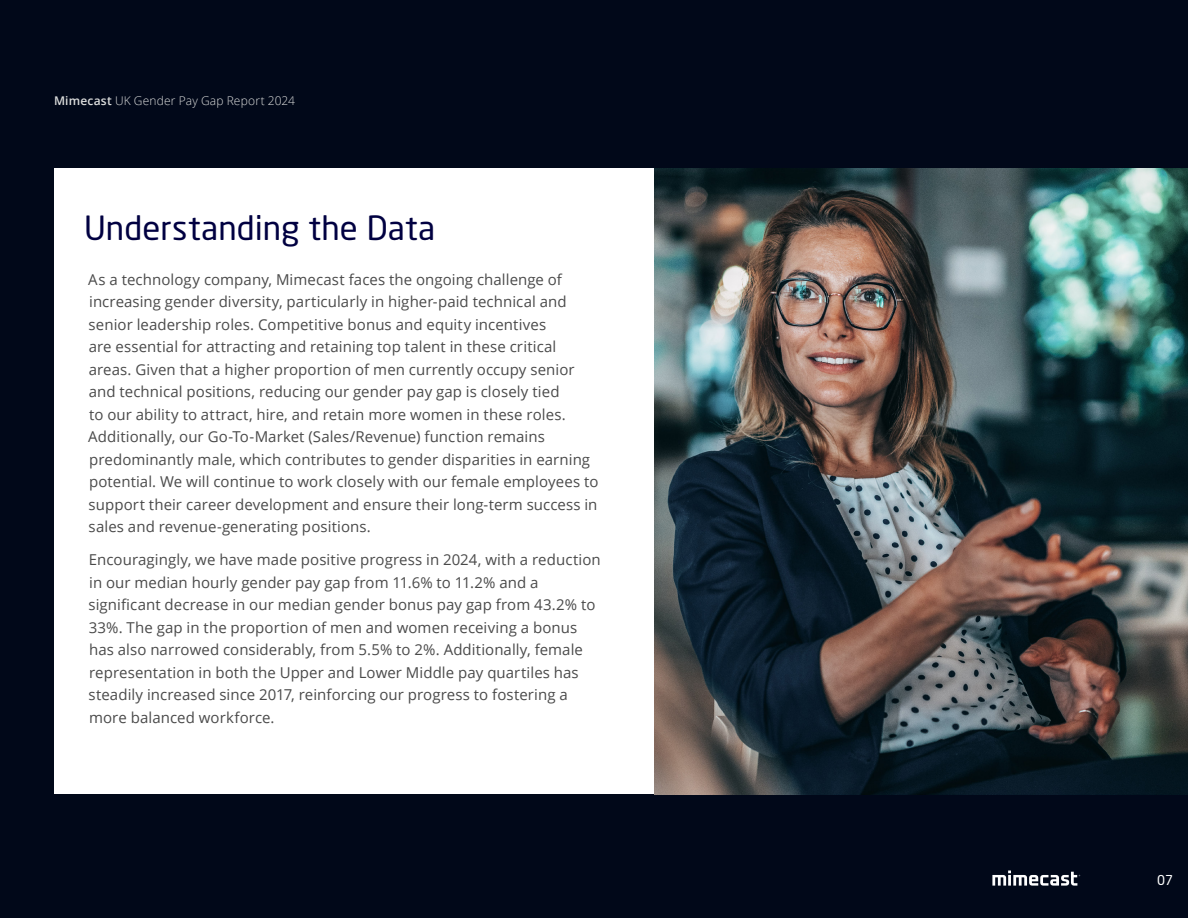
<style>
.page{position:relative;width:1188px;height:918px;background:#010819}
.page>*{position:absolute;margin:0;border:0;box-sizing:border-box;transform-origin:0 0}
.H1_-_Header{font:33px "Neo Sans W1 G";letter-spacing:.005em;color:#010041}
.Body{font:15px/22.5px "Open Sans";letter-spacing:.005em;color:#4a4a4a}
.t1{font:13.5px "Neo Sans W1 G";color:#fff}
.Heading_6{font:300 12px "Open Sans";letter-spacing:.015em;color:#dcdddc}
.s1{font-weight:600}
</style>
<div class="page">
<div style="left:54px;top:168px;width:600px;height:626px;background:#fff"></div>
<img style="left:654px;top:168px;width:534px;height:626px">
<svg style="left:992px;top:871px;width:88px;height:15px"></svg>
<p class="Heading_6" style="left:54px;top:93px;width:242px"><span class="s1">Mimecast</span> UK Gender Pay Gap Report 2024</p>
<p class="H1_-_Header" style="left:84px;top:208px;width:353px">Understanding the Data</p>
<p class="Body" style="left:88px;top:268px;width:512px">As a technology company, Mimecast faces the ongoing challenge of increasing gender diversity, particularly in higher-paid technical and senior leadership roles. Competitive bonus and equity incentives<br>are essential for attracting and retaining top talent in these critical areas. Given that a higher proportion of men currently occupy senior and technical positions, reducing our gender pay gap is closely tied<br>to our ability to attract, hire, and retain more women in these roles.<br>Additionally, our Go-To-Market (Sales/Revenue) function remains predominantly male, which contributes to gender disparities in earning potential. We will continue to work closely with our female employees to support their career development and ensure their long-term success in sales and revenue-generating positions.</p>
<p class="Body" style="left:89px;top:548px;width:514px">Encouragingly, we have made positive progress in 2024, with a reduction in our median hourly gender pay gap from 11.6% to 11.2% and a significant decrease in our median gender bonus pay gap from 43.2% to 33%. The gap in the proportion of men and women receiving a bonus has also narrowed considerably, from 5.5% to 2%. Additionally, female representation in both the Upper and Lower Middle pay quartiles has steadily increased since 2017, reinforcing our progress to fostering a more balanced workforce.</p>
<p class="t1" style="left:1157px;top:872px;width:17px">07</p>
</div>
